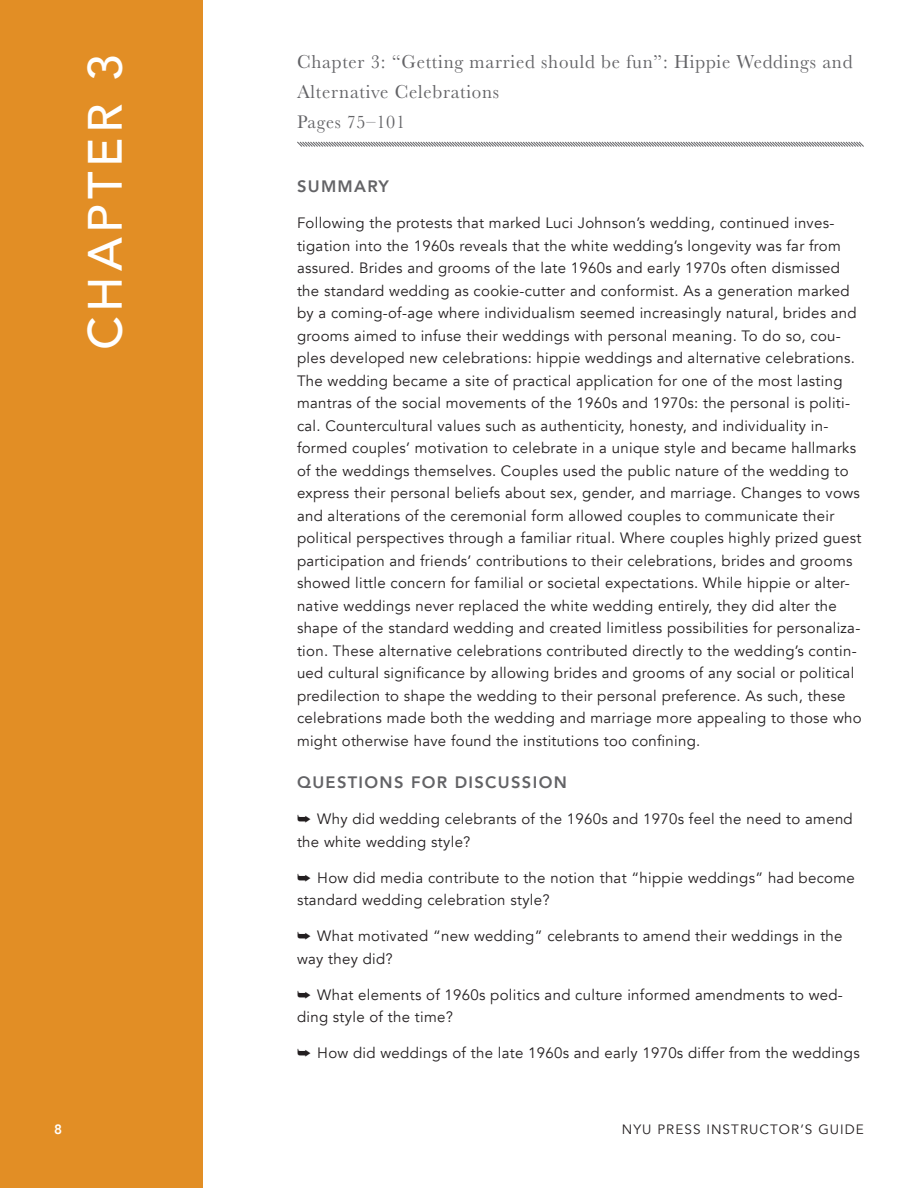
<style>
.page{position:relative;width:918px;height:1188px;background:#fff}
.page>*{position:absolute;margin:0;border:0;box-sizing:border-box;transform-origin:0 0}
.t1{font:500 48px "Avenir";letter-spacing:.1em;color:#fff}
.t2{font:19.5px/30px "Baskerville";letter-spacing:.04em;color:#636366}
.t3{font:18.9px "Baskerville";letter-spacing:.04em;color:#636366}
.t4{font:800 16.5px "Avenir";letter-spacing:.08em;color:#636366}
.t5{font:15px/22.5px "Avenir";letter-spacing:.02em;color:#231f20}
.t6{font:13.5px "Avenir";letter-spacing:.08em;color:#231f20}
.t7{font:800 13.5px "Avenir";color:#fff}
</style>
<div class="page">
<svg style="left:297px;top:141px;width:567px;height:6px"></svg>
<div style="left:0;top:0;width:202px;height:1188px;background:#e28e25"></div>
<h1 class="t1" style="left:64px;top:350px;width:298px;rotate:-90deg">CHAPTER 3</h1>
<h2 class="t2" style="left:297px;top:47px;width:557px">Chapter 3: “Getting married should be fun”: Hippie Weddings and<br>Alternative Celebrations</h2>
<p class="t3" style="left:297px;top:110px;width:110px">Pages 75–101</p>
<p class="t4" style="left:297px;top:173px;width:93px">SUMMARY</p>
<p class="t5" style="left:297px;top:212px;width:566px">Following the protests that marked Luci Johnson’s wedding, continued inves&shy;tigation into the 1960s reveals that the white wedding’s longevity was far from assured. Brides and grooms of the late 1960s and early 1970s often dismissed the standard wedding as cookie-cutter and conformist. As a generation marked by a coming-of-age where individualism seemed increasingly natural, brides and grooms aimed to infuse their weddings with personal meaning. To do so, cou&shy;ples developed new celebrations: hippie weddings and alternative celebrations.<br>The wedding became a site of practical application for one of the most lasting mantras of the social movements of the 1960s and 1970s: the personal is politi&shy;cal. Countercultural values such as authenticity, honesty, and individuality in&shy;formed couples’ motivation to celebrate in a unique style and became hallmarks of the weddings themselves. Couples used the public nature of the wedding to express their personal beliefs about sex, gender, and marriage. Changes to vows and alterations of the ceremonial form allowed couples to communicate their political perspectives through a familiar ritual. Where couples highly prized guest participation and friends’ contributions to their celebrations, brides and grooms showed little concern for familial or societal expectations. While hippie or alter&shy;native weddings never replaced the white wedding entirely, they did alter the shape of the standard wedding and created limitless possibilities for personaliza&shy;tion. These alternative celebrations contributed directly to the wedding’s contin&shy;ued cultural significance by allowing brides and grooms of any social or political predilection to shape the wedding to their personal preference. As such, these celebrations made both the wedding and marriage more appealing to those who might otherwise have found the institutions too confining.</p>
<p class="t4" style="left:297px;top:770px;width:271px">QUESTIONS FOR DISCUSSION</p>
<p class="t5" style="left:297px;top:808px;width:557px">➥ Why did wedding celebrants of the 1960s and 1970s feel the need to amend the white wedding style?</p>
<p class="t5" style="left:297px;top:867px;width:559px">➥ How did media contribute to the notion that “hippie weddings” had become standard wedding celebration style?</p>
<p class="t5" style="left:297px;top:925px;width:547px">➥ What motivated “new wedding” celebrants to amend their weddings in the way they did?</p>
<p class="t5" style="left:297px;top:984px;width:547px">➥ What elements of 1960s politics and culture informed amendments to wed&shy;ding style of the time?</p>
<p class="t5" style="left:297px;top:1042px;width:564px">➥ How did weddings of the late 1960s and early 1970s differ from the weddings</p>
<p class="t7" style="left:54px;top:1119px;width:9px">8</p>
<p class="t6" style="left:622px;top:1121px;width:244px">NYU PRESS INSTRUCTOR’S GUIDE</p>
</div>
